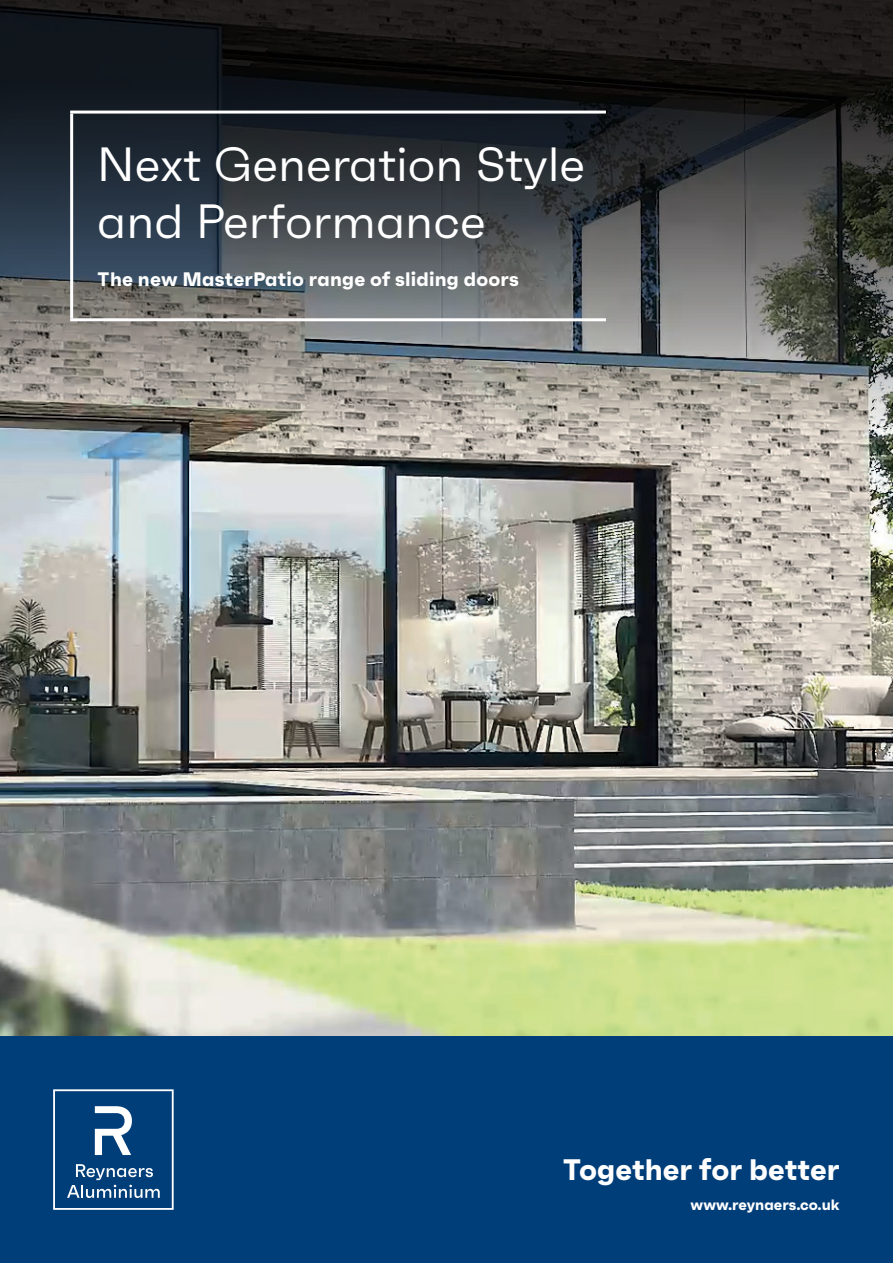
<style>
.page{position:relative;width:893px;height:1263px;background:#fff}
.page>*{position:absolute;margin:0;border:0;box-sizing:border-box;transform-origin:0 0}
.t1{font:48px/57.6px "Faktum";color:#fff}
.t2{font:700 29.7px "Faktum";color:#fff}
.t3{font:700 19.5px "Faktum";letter-spacing:.01em;color:#fff}
.t4{font:700 15px "Faktum";color:#fff}
</style>
<div class="page">
<img style="left:0;top:483px;width:893px;height:553px">
<svg style="left:0;top:0;width:893px;height:483px;background:#535556"></svg>
<div style="left:0;top:1036px;width:893px;height:227px;background:#003e7a"></div>
<svg style="left:53px;top:1089px;width:121px;height:121px"></svg>
<hr style="left:70px;top:111px;width:536px;height:3px;background:#fff">
<hr style="left:70px;top:114px;width:3px;height:204px;background:#fff">
<hr style="left:70px;top:318px;width:536px;height:3px;background:#fff">
<h1 class="t1" style="left:97px;top:135px;width:490px">Next Generation Style and Performance</h1>
<p class="t3" style="left:97px;top:266px;width:423px">The new MasterPatio range of sliding doors</p>
<h2 class="t2" style="left:563px;top:1151px;width:279px">Together for better</h2>
<p class="t4" style="left:691px;top:1195px;width:151px">www.reynaers.co.uk</p>
</div>
